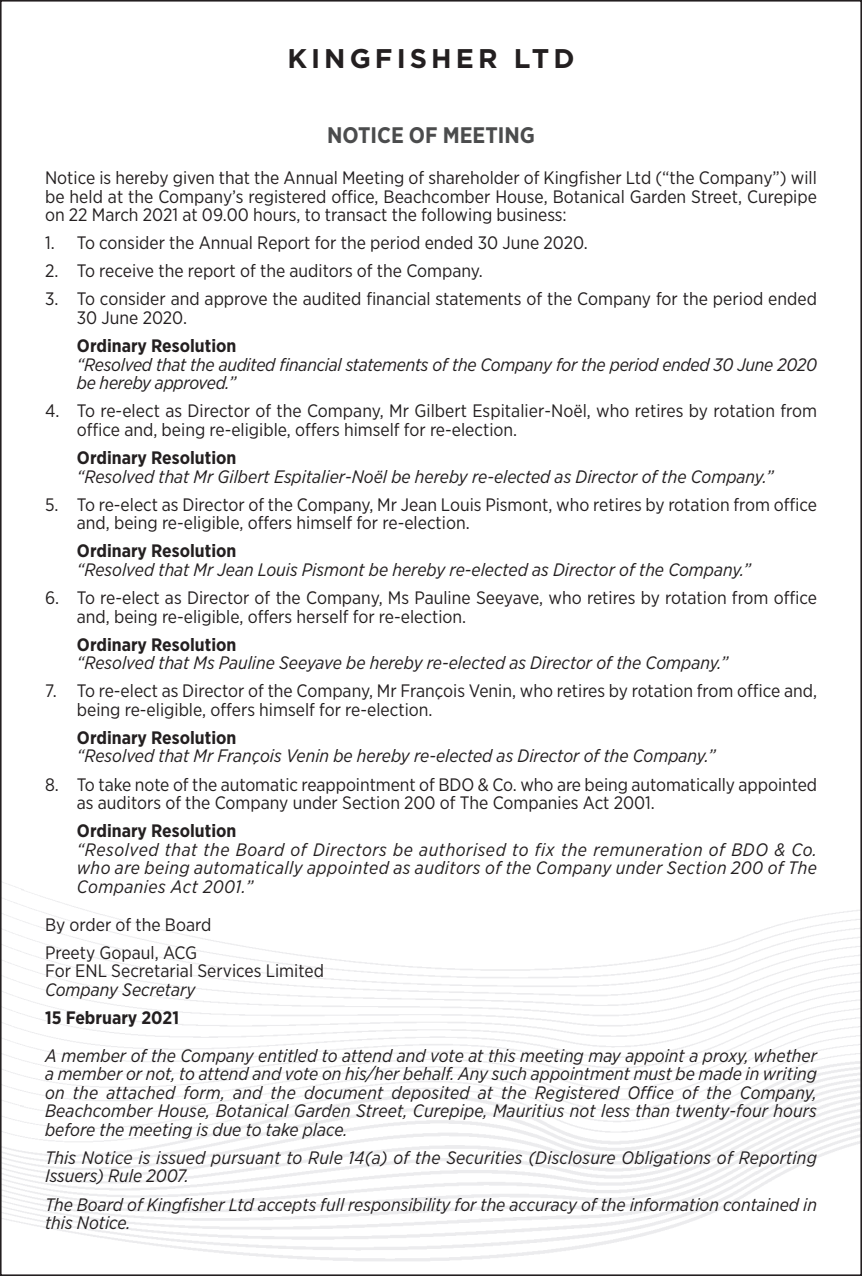
<style>
.page{position:relative;width:862px;height:1276px;background:#fff}
.page>*{position:absolute;margin:0;border:0;box-sizing:border-box;transform-origin:0 0}
.t1{font:700 27px "Gotham";letter-spacing:.15em;color:#231f20}
.t2{font:700 22.5px "Gotham Narrow";color:#4b4c4d}
.t3{font:18px/18.4px "Gotham Narrow";color:#231f20}
.t4{font:italic 18px/18.4px "Gotham Narrow";color:#231f20}
.t5{font:700 18px "Gotham Narrow";color:#231f20}
</style>
<div class="page">
<p class="t1" style="left:287px;top:46px;width:288px">KINGFISHER LTD</p>
<p class="t2" style="left:327px;top:122px;width:209px">NOTICE OF MEETING</p>
<p class="t3" style="left:45px;top:170px;width:773px;text-align:justify">Notice is hereby given that the Annual Meeting of shareholder of Kingfisher Ltd (“the Company”) will be held at the Company’s registered office, Beachcomber House, Botanical Garden Street, Curepipe on 22 March 2021 at 09.00 hours, to transact the following business:</p>
<p class="t3" style="left:45px;top:235px;width:544px">1. To consider the Annual Report for the period ended 30 June 2020.</p>
<p class="t3" style="left:45px;top:263px;width:439px">2. To receive the report of the auditors of the Company.</p>
<p class="t3" style="left:77px;top:291px;width:741px;text-indent:-32px">3. To consider and approve the audited financial statements of the Company for the period ended<br>30 June 2020.</p>
<p class="t5" style="left:77px;top:335px;width:161px">Ordinary Resolution</p>
<p class="t4" style="left:77px;top:356px;width:741px">“Resolved that the audited financial statements of the Company for the period ended 30 June 2020 be hereby approved.”</p>
<p class="t3" style="left:77px;top:403px;width:741px;text-indent:-32px">4. To re-elect as Director of the Company, Mr Gilbert Espitalier-Noël, who retires by rotation from office and, being re-eligible, offers himself for re-election.</p>
<p class="t5" style="left:77px;top:447px;width:161px">Ordinary Resolution</p>
<p class="t4" style="left:77px;top:468px;width:697px">“Resolved that Mr Gilbert Espitalier-Noël be hereby re-elected as Director of the Company.”</p>
<p class="t3" style="left:77px;top:496px;width:741px;text-indent:-32px">5. To re-elect as Director of the Company, Mr Jean Louis Pismont, who retires by rotation from office and, being re-eligible, offers himself for re-election.</p>
<p class="t5" style="left:77px;top:540px;width:161px">Ordinary Resolution</p>
<p class="t4" style="left:77px;top:561px;width:675px">“Resolved that Mr Jean Louis Pismont be hereby re-elected as Director of the Company.”</p>
<p class="t3" style="left:77px;top:589px;width:741px;text-indent:-32px">6. To re-elect as Director of the Company, Ms Pauline Seeyave, who retires by rotation from office and, being re-eligible, offers herself for re-election.</p>
<p class="t5" style="left:77px;top:634px;width:161px">Ordinary Resolution</p>
<p class="t4" style="left:77px;top:655px;width:652px">“Resolved that Ms Pauline Seeyave be hereby re-elected as Director of the Company.”</p>
<p class="t3" style="left:77px;top:683px;width:741px;text-indent:-32px">7. To re-elect as Director of the Company, Mr François Venin, who retires by rotation from office and, being re-eligible, offers himself for re-election.</p>
<p class="t5" style="left:77px;top:727px;width:161px">Ordinary Resolution</p>
<p class="t4" style="left:77px;top:748px;width:639px">“Resolved that Mr François Venin be hereby re-elected as Director of the Company.”</p>
<p class="t3" style="left:77px;top:776px;width:741px;text-indent:-32px">8. To take note of the automatic reappointment of BDO &amp; Co. who are being automatically appointed as auditors of the Company under Section 200 of The Companies Act 2001.</p>
<p class="t5" style="left:77px;top:820px;width:161px">Ordinary Resolution</p>
<p class="t4" style="left:77px;top:841px;width:741px;text-align:justify">“Resolved that the Board of Directors be authorised to fix the remuneration of BDO &amp; Co. who are being automatically appointed as auditors of the Company under Section 200 of The Companies Act 2001.”</p>
<p class="t3" style="left:45px;top:916px;width:168px">By order of the Board</p>
<p class="t3" style="left:45px;top:944px;width:153px">Preety Gopaul, ACG</p>
<p class="t3" style="left:45px;top:963px;width:280px">For ENL Secretarial Services Limited</p>
<p class="t4" style="left:45px;top:981px;width:152px">Company Secretary</p>
<p class="t5" style="left:45px;top:1007px;width:135px">15 February 2021</p>
<p class="t4" style="left:45px;top:1047px;width:773px;text-align:justify">A member of the Company entitled to attend and vote at this meeting may appoint a proxy, whether a member or not, to attend and vote on his/her behalf. Any such appointment must be made in writing on the attached form, and the document deposited at the Registered Office of the Company, Beachcomber House, Botanical Garden Street, Curepipe, Mauritius not less than twenty-four hours before the meeting is due to take place.</p>
<p class="t4" style="left:45px;top:1149px;width:773px">This Notice is issued pursuant to Rule 14(a) of the Securities (Disclosure Obligations of Reporting<br>Issuers) Rule 2007.</p>
<p class="t4" style="left:45px;top:1196px;width:773px">The Board of Kingfisher Ltd accepts full responsibility for the accuracy of the information contained in this Notice.</p>
</div>
